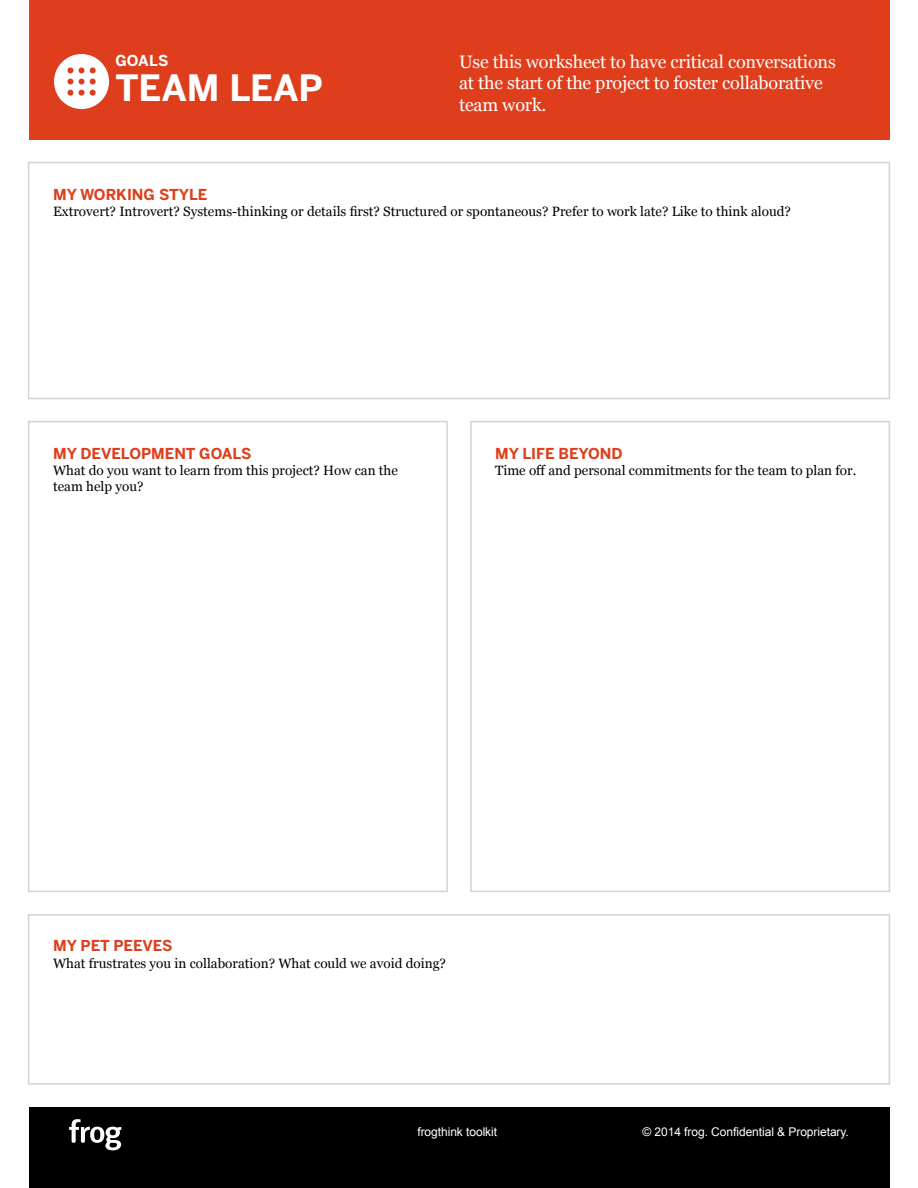
<style>
.page{position:relative;width:918px;height:1188px;background:#fff}
.page>*{position:absolute;margin:0;border:0;box-sizing:border-box;transform-origin:0 0}
.t1{font:700 36px "Benton Sans F";letter-spacing:-.01em;color:#fff}
.t2{font:18px/21.6px "Georgia";letter-spacing:-.01em;color:#fff}
.t3{font:700 15px "Benton Sans F";color:#de3e1c}
.t4{font:700 15px "Benton Sans F";color:#fff}
.t5{font:13.5px/15.9px "Georgia";color:#000}
.t6{font:12px "Arial";letter-spacing:-.005em;color:#fff}
</style>
<div class="page">
<div style="left:29px;top:0;width:861px;height:139px;background:#de3e1c"></div>
<div style="left:54px;top:54px;width:55px;height:55px;background:#fff;border-radius:50%"></div>
<svg style="left:67px;top:67px;width:6px;height:6px"></svg>
<svg style="left:79px;top:67px;width:17px;height:6px"></svg>
<svg style="left:67px;top:79px;width:6px;height:17px"></svg>
<svg style="left:79px;top:79px;width:17px;height:17px"></svg>
<div style="left:29px;top:1107px;width:860px;height:81px;background:#000"></div>
<svg style="left:69px;top:1119px;width:52px;height:31px"></svg>
<div style="left:28px;top:914px;width:862px;height:171px;border:2px solid #d1d3d4"></div>
<div style="left:28px;top:162px;width:862px;height:237px;border:2px solid #d1d3d4"></div>
<div style="left:470px;top:421px;width:420px;height:471px;border:2px solid #d1d3d4"></div>
<div style="left:28px;top:421px;width:420px;height:471px;border:2px solid #d1d3d4"></div>
<p class="t4" style="left:116px;top:51px;width:54px">GOALS</p>
<h1 class="t1" style="left:116px;top:67px;width:209px">TEAM LEAP</h1>
<p class="t3" style="left:53px;top:185px;width:156px">MY WORKING STYLE</p>
<h2 class="t2" style="left:459px;top:50px;width:378px">Use this worksheet to have critical conversations at the start of the project to foster collaborative</h2>
<h2 class="t2" style="left:459px;top:93px;width:89px">team work.</h2>
<p class="t5" style="left:53px;top:203px;width:739px">Extrovert? Introvert? Systems-thinking or details first? Structured or spontaneous? Prefer to work late? Like to think aloud?</p>
<p class="t3" style="left:53px;top:444px;width:200px">MY DEVELOPMENT GOALS</p>
<p class="t5" style="left:53px;top:462px;width:346px">What do you want to learn from this project? How can the team help you?</p>
<p class="t3" style="left:495px;top:444px;width:129px">MY LIFE BEYOND</p>
<p class="t5" style="left:495px;top:462px;width:363px">Time off and personal commitments for the team to plan for.</p>
<p class="t3" style="left:53px;top:937px;width:121px">MY PET PEEVES</p>
<p class="t5" style="left:53px;top:955px;width:394px">What frustrates you in collaboration? What could we avoid doing?</p>
<p class="t6" style="left:417px;top:1124px;width:81px">frogthink toolkit</p>
<p class="t6" style="left:643px;top:1124px;width:208px">© 2014 frog. Confidential &amp; Proprietary.</p>
</div>
